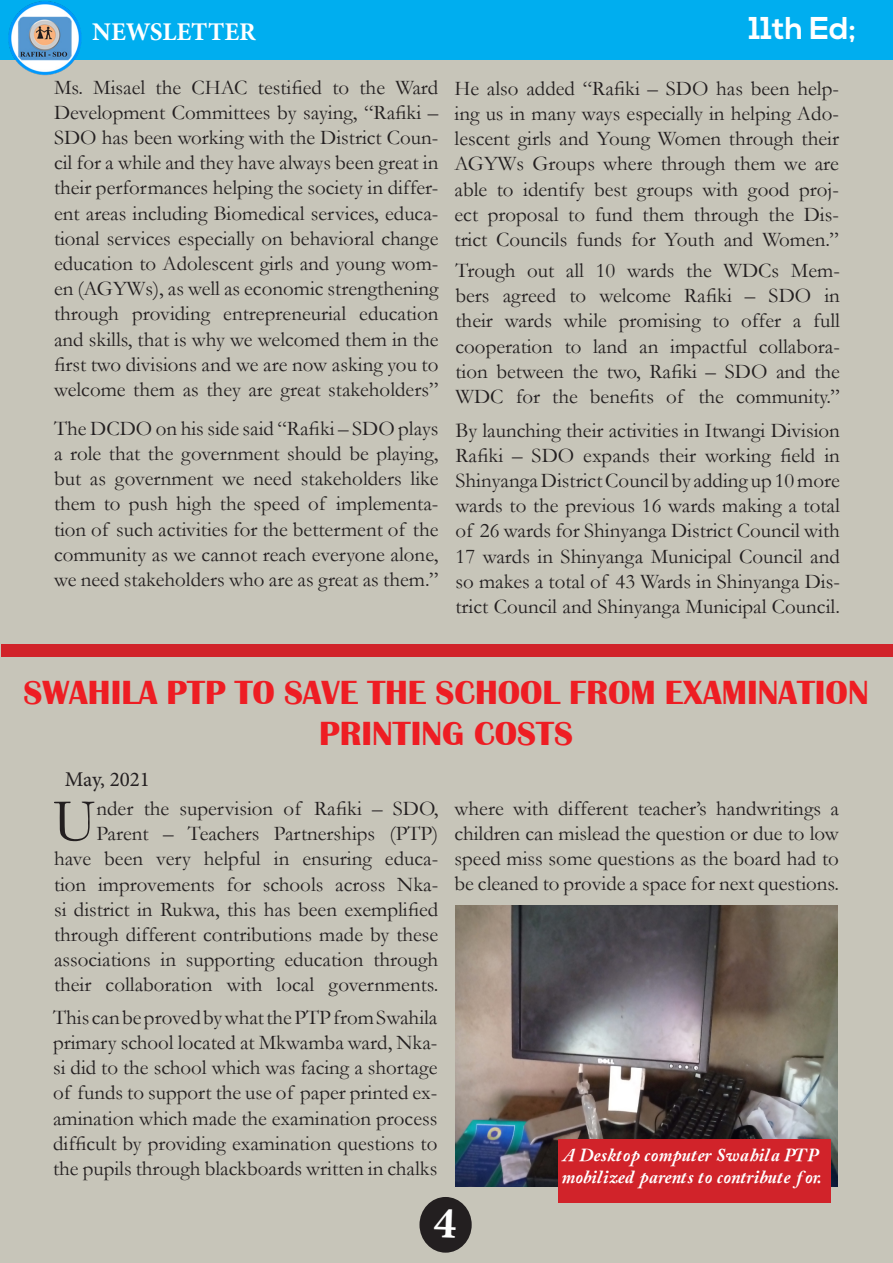
<style>
.page{position:relative;width:893px;height:1263px;background:#fff}
.page>*{position:absolute;margin:0;border:0;box-sizing:border-box;transform-origin:0 0}
.t1{font:61.35px "Garamond";color:#231f20}
.t2{font:700 34.5px/41.4px "Britannic";color:#ee1d23;text-align:center}
.t3{font:700 31.5px "Nexa";color:#fff}
.t4{font:700 25.5px "Minion Pro";color:#fff}
.t5{font:21px/25.2px "Garamond";color:#231f20;text-align:justify}
.t6{font:21px "Minion Pro";color:#231f20}
.t7{font:18px/21.6px "Caslon Black SSK Italic";color:#fff}
</style>
<div class="page">
<div style="left:0;top:57px;width:893px;height:1206px;background:#c7c5b9"></div>
<div style="left:0;top:1px;width:893px;height:59px;background:#00aeef"></div>
<div style="left:419px;top:1197px;width:53px;height:56px;background:#231f20;border-radius:50%"></div>
<img style="left:8px;top:0;width:74px;height:76px">
<div style="left:2px;top:644px;width:891px;height:13px;background:#d1232a"></div>
<img style="left:455px;top:906px;width:383px;height:280px">
<div style="left:558px;top:1140px;width:272px;height:63px;background:#d1232a"></div>
<p class="t4" style="left:92px;top:14px;width:165px">NEWSLETTER</p>
<p class="t3" style="left:749px;top:10px;width:109px">11th Ed;</p>
<p class="t5" style="left:54px;top:74px;width:386px">Ms. Misael the CHAC testified to the Ward Development Committees by saying, “Rafiki – SDO has been working with the District Coun&shy;cil for a while and they have always been great in their performances helping the society in differ&shy;ent areas including Biomedical services, educa&shy;tional services especially on behavioral change education to Adolescent girls and young wom&shy;en (AGYWs), as well as economic strengthening through providing entrepreneurial education and skills, that is why we welcomed them in the first two divisions and we are now asking you to welcome them as they are great stakeholders”</p>
<p class="t5" style="left:454px;top:75px;width:386px">He also added “Rafiki – SDO has been help&shy;ing us in many ways especially in helping Ado&shy;lescent girls and Young Women through their AGYWs Groups where through them we are able to identify best groups with good proj&shy;ect proposal to fund them through the Dis&shy;trict Councils funds for Youth and Women.”</p>
<p class="t5" style="left:455px;top:257px;width:386px">Trough out all 10 wards the WDCs Mem&shy;bers agreed to welcome Rafiki – SDO in their wards while promising to offer a full cooperation to land an impactful collabora&shy;tion between the two, Rafiki – SDO and the WDC for the benefits of the community.”</p>
<p class="t5" style="left:455px;top:417px;width:386px">By launching their activities in Itwangi Division Rafiki – SDO expands their working field in Shinyanga District Council by adding up 10 more wards to the previous 16 wards making a total of 26 wards for Shinyanga District Council with 17 wards in Shinyanga Municipal Council and so makes a total of 43 Wards in Shinyanga Dis&shy;trict Council and Shinyanga Municipal Council.</p>
<p class="t5" style="left:54px;top:415px;width:386px">The DCDO on his side said “Rafiki – SDO plays a role that the government should be playing, but as government we need stakeholders like them to push high the speed of implementa&shy;tion of such activities for the betterment of the community as we cannot reach everyone alone, we need stakeholders who are as great as them.”</p>
<p class="t2" style="left:23px;top:672px;width:847px">SWAHILA PTP TO SAVE THE SCHOOL FROM EXAMINATION<br>PRINTING COSTS</p>
<p class="t6" style="left:65px;top:767px;width:87px">May, 2021</p>
<p class="t5" style="left:54px;top:795px;width:386px;text-align:right">nder the supervision of Rafiki – SDO, Parent – Teachers Partnerships (PTP) have been very helpful in ensuring educa&shy;tion improvements for schools across Nka&shy;si district in Rukwa, this has been exemplified through different contributions made by these associations in supporting education through their collaboration with local governments.</p>
<p class="t1" style="left:53px;top:780px;width:45px">U</p>
<p class="t5" style="left:53px;top:1004px;width:386px">This can be proved by what the PTP from Swahila primary school located at Mkwamba ward, Nka&shy;si did to the school which was facing a shortage of funds to support the use of paper printed ex&shy;amination which made the examination process difficult by providing examination questions to the pupils through blackboards written in chalks</p>
<p class="t5" style="left:454px;top:795px;width:386px">where with different teacher’s handwritings a children can mislead the question or due to low speed miss some questions as the board had to be cleaned to provide a space for next questions.</p>
<p class="t7" style="left:562px;top:1145px;width:261px">A Desktop computer Swahila PTP mobilized parents to contribute for.</p>
</div>
